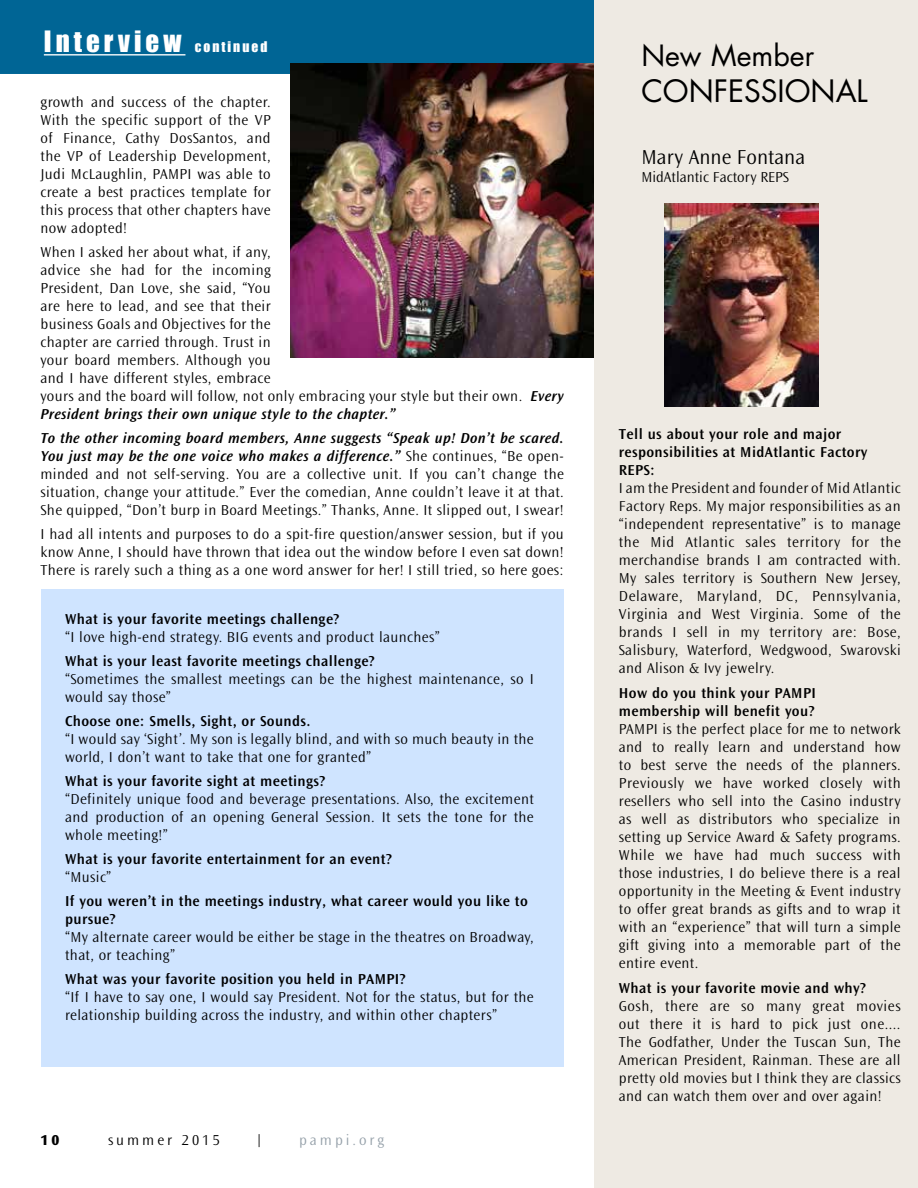
<style>
.page{position:relative;width:918px;height:1188px;background:#fff}
.page>*{position:absolute;margin:0;border:0;box-sizing:border-box;transform-origin:0 0}
.t1{font:30px "Futura";color:#000}
.t2{font:28.5px "Futura";color:#000}
.t3{font:27px "Impact";letter-spacing:.15em;color:#fff}
.t4{font:300 21px "Ocean Sans";color:#000}
.t5{font:300 15px/18px "Ocean Sans";letter-spacing:.025em;color:#000;text-align:justify}
.t6{font:600 15px/18px "Ocean Sans";letter-spacing:.025em;color:#000}
.t7{font:300 15px "Ocean Sans";color:#000}
.t8{font:300 15px "Ocean Sans";letter-spacing:.2em;color:#000}
.t9{font:300 15px "Ocean Sans";letter-spacing:.2em;color:#95a0a9}
.t10{font:800 15px "Ocean Sans";color:#000}
.s1{font-size:13.5px}
.s2{font-weight:600;font-style:italic}
</style>
<div class="page">
<div style="left:41px;top:590px;width:523px;height:477px;background:#cfe4ff"></div>
<div style="left:0;top:0;width:594px;height:74px;background:#006595"></div>
<div style="left:594px;top:0;width:324px;height:1188px;background:#eeeae3"></div>
<img style="left:665px;top:204px;width:153px;height:203px">
<hr style="left:44px;top:54px;width:141px;height:1px;background:#fff">
<img style="left:291px;top:64px;width:302px;height:293px">
<h3 class="t3" style="left:44px;top:25px;width:225px">Interview <span class="s1">continued</span></h3>
<p class="t5" style="left:40px;top:94px;width:232px">growth and success of the chapter.<br>With the specific support of the VP of Finance, Cathy DosSantos, and the VP of Leadership Development, Judi McLaughlin, PAMPI was able to create a best practices template for this process that other chapters have now adopted!</p>
<p class="t5" style="left:40px;top:244px;width:525px;text-align:left">When I asked her about what, if any,<br>advice she had for the incoming<br>President, Dan Love, she said, “You<br>are here to lead, and see that their<br>business Goals and Objectives for the<br>chapter are carried through. Trust in<br>your board members. Although you<br>and I have different styles, embrace<br>yours and the board will follow, not only embracing your style but their own. <span class="s2">Every President brings their own unique style to the chapter.”</span></p>
<p class="t5" style="left:40px;top:430px;width:525px"><span class="s2">To the other incoming board members, Anne suggests “Speak up! Don’t be scared.<br>You just may be the one voice who makes a difference.”</span> She continues, “Be open&shy;minded and not self-serving. You are a collective unit. If you can’t change the situation, change your attitude.” Ever the comedian, Anne couldn’t leave it at that.<br>She quipped, “Don’t burp in Board Meetings.” Thanks, Anne. It slipped out, I swear!</p>
<p class="t5" style="left:40px;top:526px;width:525px">I had all intents and purposes to do a spit-fire question/answer session, but if you know Anne, I should have thrown that idea out the window before I even sat down!<br>There is rarely such a thing as a one word answer for her! I still tried, so here goes:</p>
<p class="t6" style="left:65px;top:611px;width:276px">What is your favorite meetings challenge?</p>
<p class="t5" style="left:65px;top:629px;width:376px">“I love high-end strategy. BIG events and product launches”</p>
<p class="t6" style="left:65px;top:653px;width:311px">What is your least favorite meetings challenge?</p>
<p class="t5" style="left:65px;top:671px;width:470px">“Sometimes the smallest meetings can be the highest maintenance, so I would say those”</p>
<p class="t6" style="left:65px;top:713px;width:247px">Choose one: Smells, Sight, or Sounds.</p>
<p class="t5" style="left:65px;top:731px;width:470px">“I would say ‘Sight’. My son is legally blind, and with so much beauty in the world, I don’t want to take that one for granted”</p>
<p class="t6" style="left:65px;top:773px;width:262px">What is your favorite sight at meetings?</p>
<p class="t5" style="left:65px;top:791px;width:470px">“Definitely unique food and beverage presentations. Also, the excitement and production of an opening General Session. It sets the tone for the whole meeting!”</p>
<p class="t6" style="left:65px;top:851px;width:328px">What is your favorite entertainment for an event?</p>
<p class="t5" style="left:65px;top:869px;width:48px">“Music”</p>
<p class="t6" style="left:65px;top:893px;width:464px">If you weren’t in the meetings industry, what career would you like to pursue?</p>
<p class="t5" style="left:65px;top:929px;width:470px">“My alternate career would be either be stage in the theatres on Broadway, that, or teaching”</p>
<p class="t6" style="left:65px;top:971px;width:342px">What was your favorite position you held in PAMPI?</p>
<p class="t5" style="left:65px;top:989px;width:470px">“If I have to say one, I would say President. N ot for the status, but for the relationship building across the industry, and within other chapters”</p>
<p class="t10" style="left:40px;top:1132px;width:20px">10</p>
<p class="t8" style="left:108px;top:1132px;width:113px">summer 2015</p>
<p class="t5" style="left:256px;top:1132px;width:9px">|</p>
<p class="t9" style="left:299px;top:1132px;width:87px">pampi.org</p>
<h2 class="t2" style="left:641px;top:36px;width:174px">NEW MEMBER</h2>
<h1 class="t1" style="left:641px;top:70px;width:212px">CONFESSIONAL</h1>
<h3 class="t4" style="left:641px;top:146px;width:166px">Mary Anne Fontana</h3>
<p class="t7" style="left:641px;top:169px;width:148px">MidAtlantic Factory REPS</p>
<p class="t6" style="left:619px;top:426px;width:250px">Tell us about your role and major responsibilities at MidAtlantic Factory<br>REPS:</p>
<p class="t5" style="left:619px;top:480px;width:284px">I am the President and founder of Mid Atlantic Factory Reps. My major responsibilities as an “independent representative” is to manage the Mid Atlantic sales territory for the merchandise brands I am contracted with.<br>My sales territory is Southern N ew Jersey, Delaware, Maryland, DC, Pennsylvania, Virginia and West Virginia. Some of the brands I sell in my territory are: Bose, Salisbury, Waterford, Wedgwood, Swarovski and Alison &amp; Ivy jewelry.</p>
<p class="t6" style="left:619px;top:684px;width:199px">How do you think your PAMPI membership will benefit you?</p>
<p class="t5" style="left:619px;top:720px;width:284px">PAMPI is the perfect place for me to network and to really learn and understand how to best serve the needs of the planners.<br>Previously we have worked closely with resellers who sell into the Casino industry as well as distributors who specialize in setting up Service Award &amp; Safety programs.<br>While we have had much success with those industries, I do believe there is a real opportunity in the Meeting &amp; Event industry to offer great brands as gifts and to wrap it with an “experience” that will turn a simple gift giving into a memorable part of the entire event.</p>
<p class="t6" style="left:619px;top:979px;width:249px">What is your favorite movie and why?</p>
<p class="t5" style="left:619px;top:997px;width:283px">Gosh, there are so many great movies out there it is hard to pick just one....<br>The Godfather, U nder the Tuscan Sun, The American President, Rainman. These are all pretty old movies but I think they are classics and can watch them over and over again!</p>
</div>
